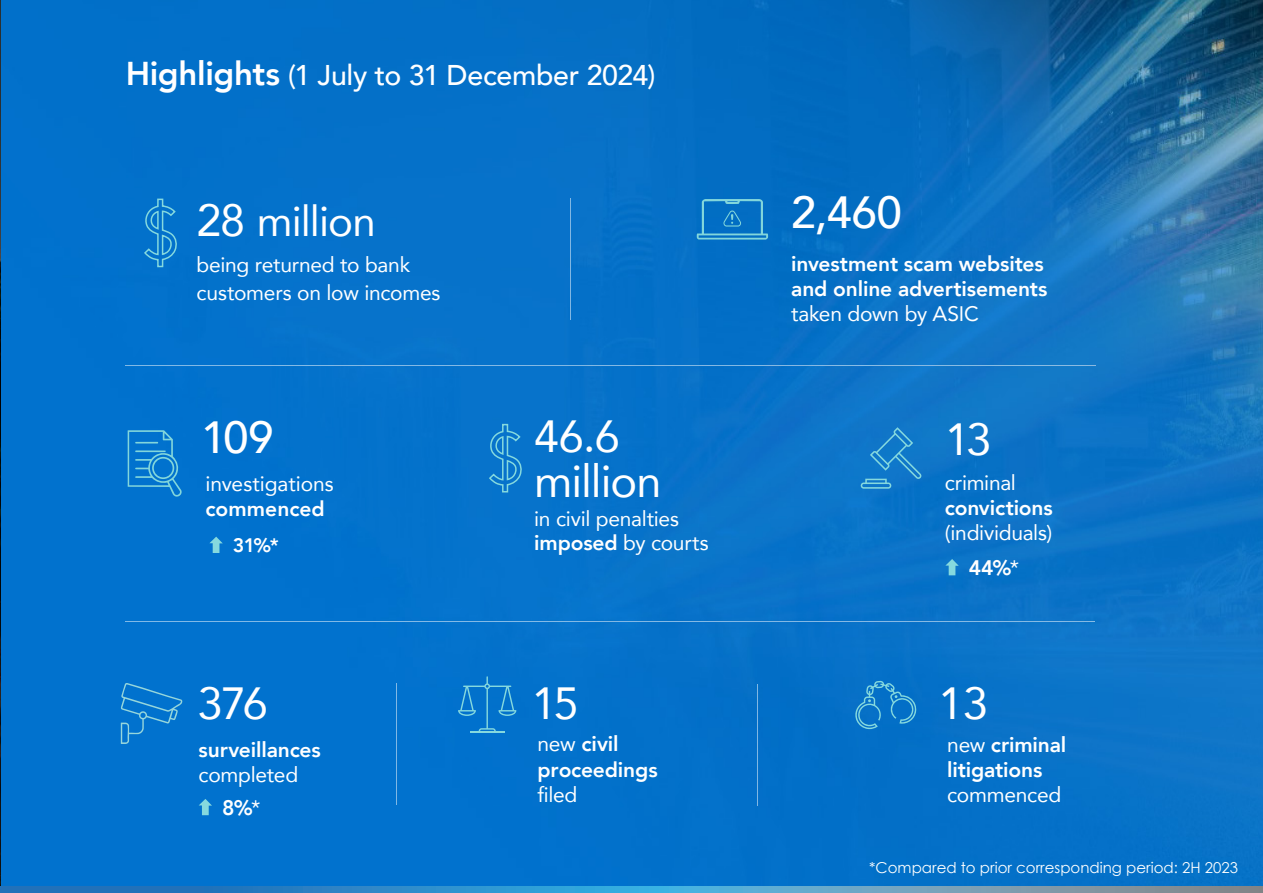
<style>
.page{position:relative;width:1263px;height:893px;background:#fff}
.page>*{position:absolute;margin:0;border:0;box-sizing:border-box;transform-origin:0 0}
.H3___Heading_3{font:45px/45px "Avenir";letter-spacing:-.025em;color:#fff}
.H3___Heading_3-2{font:500 45px "Avenir";letter-spacing:-.005em;color:#fff}
.H3___Heading_3-3{font:42px "Avenir";letter-spacing:-.02em;color:#fff}
.t1{font:500 28.5px "Avenir";letter-spacing:-.01em;color:#fff}
.H3___Heading_3-4{font:800 21px/25.2px "Avenir";letter-spacing:-.005em;color:#fff}
.H3___Heading_3-5{font:21px/25.2px "Avenir";letter-spacing:-.01em;color:#fff}
.H3___Heading_3-6{font:800 19.5px "Avenir";color:#fff}
.t2{font:15px "Century Gothic";color:#fff}
.s1{font-weight:800;font-size:33px}
.s2{font-size:45px}
.s3{font-weight:800}
.s4{font-weight:400}
</style>
<div class="page">
<img style="left:0;top:0;width:1138px;height:887px">
<img style="left:1138px;top:0;width:125px;height:887px">
<img style="left:0;top:1px;width:1px;height:891px">
<img style="left:396px;top:683px;width:1px;height:121px">
<img style="left:757px;top:685px;width:1px;height:120px">
<img style="left:570px;top:199px;width:1px;height:120px">
<img style="left:126px;top:365px;width:969px;height:1px">
<img style="left:126px;top:621px;width:968px;height:1px">
<svg style="left:209px;top:537px;width:14px;height:16px"></svg>
<svg style="left:488px;top:423px;width:36px;height:70px"></svg>
<svg style="left:945px;top:559px;width:14px;height:16px"></svg>
<svg style="left:199px;top:799px;width:13px;height:16px"></svg>
<svg style="left:120px;top:682px;width:63px;height:62px"></svg>
<svg style="left:853px;top:681px;width:63px;height:48px"></svg>
<svg style="left:143px;top:198px;width:36px;height:70px"></svg>
<svg style="left:458px;top:676px;width:58px;height:55px"></svg>
<hr style="left:470px;top:732px;width:34px;height:1px;background:#85d9de">
<svg style="left:861px;top:427px;width:61px;height:62px"></svg>
<svg style="left:696px;top:199px;width:72px;height:41px"></svg>
<svg style="left:128px;top:430px;width:55px;height:69px"></svg>
<svg style="left:0;top:887px;width:1263px;height:6px"></svg>
<h1 class="t1" style="left:126px;top:50px;width:531px"><span class="s1">Highlights</span> (1 July to 31 December 2024)</h1>
<p class="H3___Heading_3-3" style="left:196px;top:188px;width:181px"><span class="s2">28</span> million</p>
<p class="H3___Heading_3-5" style="left:196px;top:250px;width:246px;line-height:28.5px">being returned to bank customers on low incomes</p>
<p class="H3___Heading_3-2" style="left:201px;top:398px;width:74px">109</p>
<p class="H3___Heading_3-5" style="left:205px;top:470px;width:130px">investigations <span class="s3">commenced</span></p>
<p class="H3___Heading_3-6" style="left:233px;top:530px;width:47px">31%*</p>
<p class="H3___Heading_3" style="left:198px;top:680px;width:71px">376</p>
<p class="H3___Heading_3-4" style="left:199px;top:737px;width:124px">surveillances <span class="s4">completed</span></p>
<p class="H3___Heading_3-4" style="left:222px;top:795px;width:40px">8%<span class="s4">*</span></p>
<p class="H3___Heading_3" style="left:534px;top:412px;width:129px">46.6 million</p>
<p class="H3___Heading_3-5" style="left:534px;top:506px;width:176px;line-height:24px">in civil penalties <span class="s3">imposed</span> by courts</p>
<p class="H3___Heading_3" style="left:531px;top:680px;width:49px">15</p>
<p class="H3___Heading_3-4" style="left:537px;top:731px;width:122px"><span class="s4">new</span> civil proceedings <span class="s4">filed</span></p>
<p class="H3___Heading_3-2" style="left:791px;top:173px;width:112px">2,460</p>
<p class="H3___Heading_3-4" style="left:791px;top:251px;width:258px">investment scam websites and online advertisements <span class="s4">taken down by ASIC</span></p>
<p class="H3___Heading_3" style="left:945px;top:415px;width:48px">13</p>
<p class="H3___Heading_3-5" style="left:945px;top:469px;width:109px">criminal <span class="s3">convictions </span>(individuals)</p>
<p class="H3___Heading_3-4" style="left:969px;top:555px;width:52px">44%<span class="s4">*</span></p>
<p class="H3___Heading_3" style="left:938px;top:679px;width:52px">13</p>
<p class="H3___Heading_3-4" style="left:947px;top:732px;width:121px"><span class="s4">new</span> criminal litigations <span class="s4">commenced</span></p>
<p class="t2" style="left:869px;top:857px;width:370px">*Compared to prior corresponding period: 2H 2023</p>
</div>
